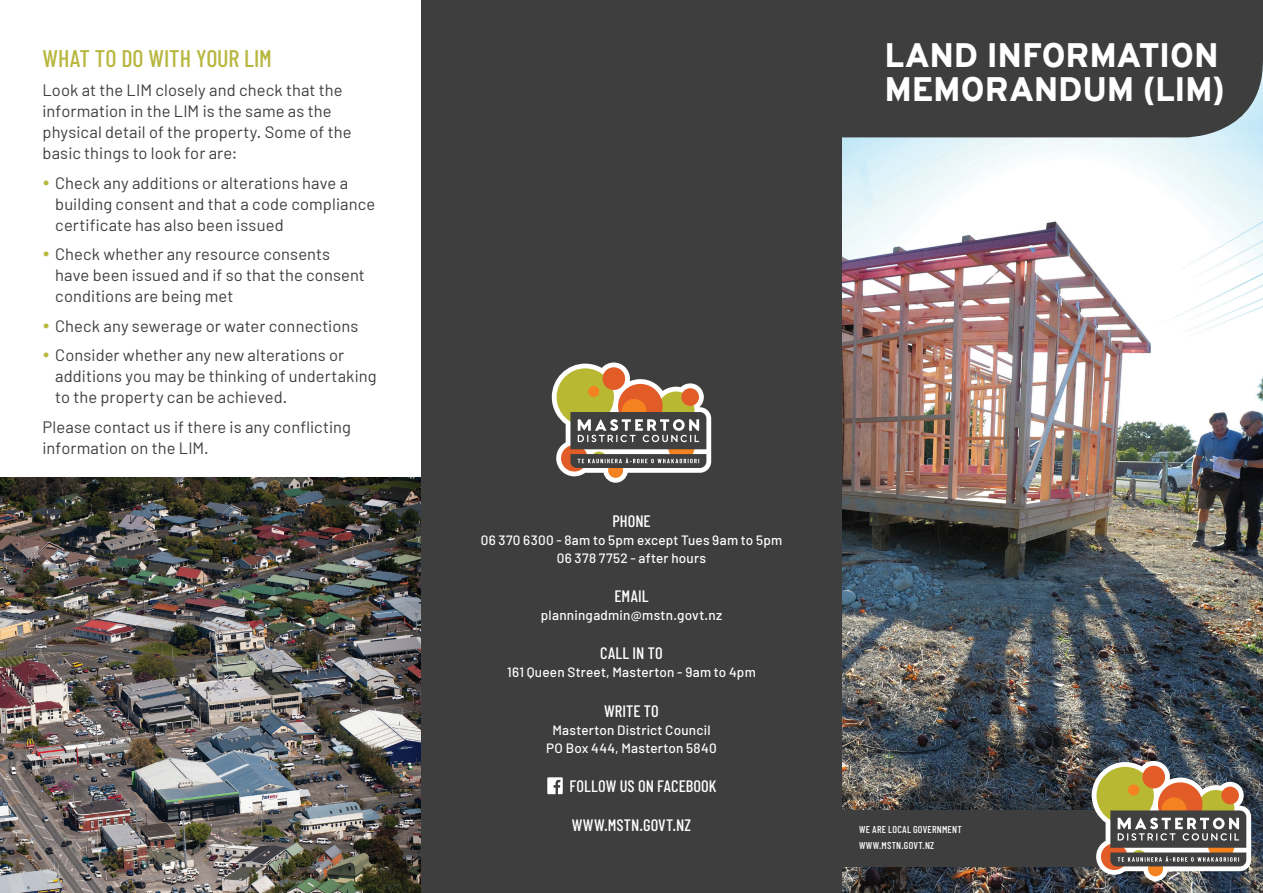
<style>
.page{position:relative;width:1263px;height:893px;background:#fff}
.page>*{position:absolute;margin:0;border:0;box-sizing:border-box;transform-origin:0 0}
.t1{font:900 33.15px/33.2px "Overpass";letter-spacing:.01em;color:#fff}
.t2{font:500 24px "Barlow Condensed";color:#b8b740}
.t3{font:16.5px/21px "Barlow";letter-spacing:.005em;color:#3e3e3f}
.t4{font:500 16.5px "Barlow Condensed";letter-spacing:.005em;color:#fff}
.t5{font:500 13.5px/18px "Barlow";letter-spacing:.02em;color:#fff;text-align:center}
.t6{font:500 10.05px/15.6px "Barlow Condensed";letter-spacing:.025em;color:#fff}
</style>
<div class="page">
<img style="left:842px;top:137px;width:421px;height:756px">
<div style="left:421px;top:0;width:421px;height:893px;background:#3e3e3f"></div>
<div style="left:842px;top:0;width:421px;height:137px;background:#3e3e3f"></div>
<div style="left:842px;top:810px;width:315px;height:56px;background:#3e3e3f"></div>
<svg style="left:1092px;top:761px;width:159px;height:120px"></svg>
<svg style="left:552px;top:362px;width:159px;height:121px"></svg>
<svg style="left:547px;top:777px;width:16px;height:17px"></svg>
<img style="left:0;top:477px;width:421px;height:416px">
<h2 class="t2" style="left:43px;top:43px;width:231px">WHAT TO DO WITH YOUR LIM</h2>
<p class="t3" style="left:43px;top:79px;width:311px">Look at the LIM closely and check that the information in the LIM is the same as the physical detail of the property. Some of the basic things to look for are:</p>
<p class="t3" style="left:55px;top:172px;width:322px">Check any additions or alterations have a building consent and that a code compliance certificate has also been issued</p>
<p class="t3" style="left:55px;top:243px;width:311px">Check whether any resource consents have been issued and if so that the consent conditions are being met</p>
<p class="t3" style="left:55px;top:310px;width:305px;line-height:29.5px">Check any sewerage or water connections<br>Consider whether any new alterations or</p>
<p class="t3" style="left:55px;top:365px;width:323px">additions you may be thinking of undertaking to the property can be achieved.</p>
<p class="t3" style="left:42px;top:416px;width:310px">Please contact us if there is any conflicting information on the LIM.</p>
<h1 class="t1" style="left:885px;top:39px;width:342px">LAND INFORMATION<br>MEMORANDUM (LIM)</h1>
<p class="t4" style="left:612px;top:511px;width:40px">PHONE</p>
<p class="t5" style="left:481px;top:531px;width:303px">06 370 6300 - 8am to 5pm except Tues 9am to 5pm<br>06 378 7752 - after hours</p>
<p class="t4" style="left:614px;top:586px;width:36px">EMAIL</p>
<p class="t5" style="left:541px;top:606px;width:183px">planningadmin@mstn.govt.nz</p>
<p class="t4" style="left:600px;top:643px;width:64px">CALL IN TO</p>
<p class="t5" style="left:507px;top:663px;width:250px">161 Queen Street, Masterton - 9am to 4pm</p>
<p class="t4" style="left:604px;top:700px;width:56px">WRITE TO</p>
<p class="t5" style="left:546px;top:720px;width:172px">Masterton District Council<br>PO Box 444, Masterton 5840</p>
<p class="t4" style="left:569px;top:776px;width:149px">FOLLOW US ON FACEBOOK</p>
<p class="t4" style="left:572px;top:815px;width:121px">WWW.MSTN.GOVT.NZ</p>
<p class="t6" style="left:859px;top:822px;width:104px">WE ARE LOCAL GOVERNMENT<br>WWW.MSTN.GOVT.NZ</p>
</div>
